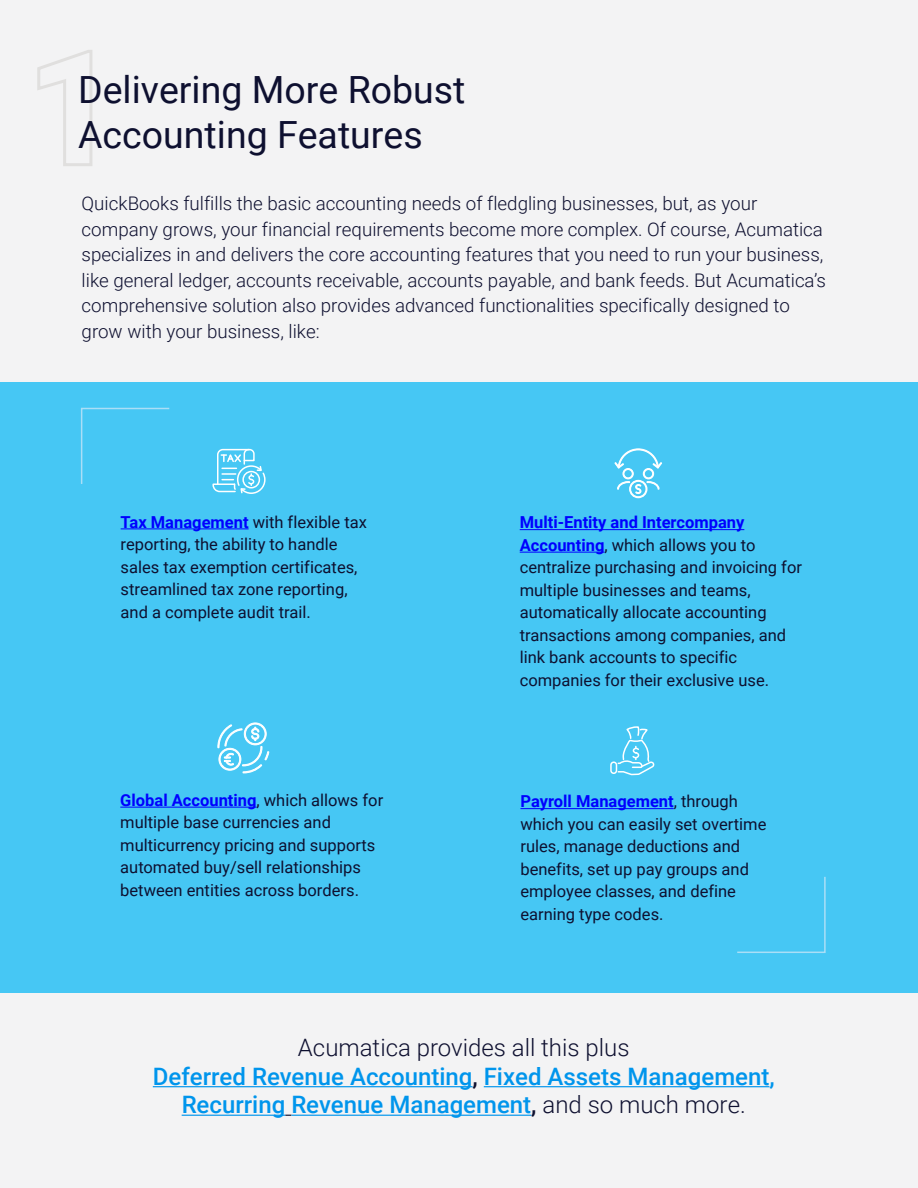
<style>
.page{position:relative;width:918px;height:1188px;background:#f3f3f4}
.page>*{position:absolute;margin:0;border:0;box-sizing:border-box;transform-origin:0 0}
.t1{font:37.5px/45px "Roboto";color:#0e1030}
.t2{font:500 24px/28.5px "Roboto";color:#0095ec;text-align:center}
.t3{font:300 18.75px/25.5px "Roboto";color:#0e1030}
.t4{font:16.5px/22.5px "Roboto";color:#0e1030}
.s1{font-weight:700;color:#00f}
.s2{font-weight:300;color:#0e1030}
.s3{color:#0e1030}
</style>
<div class="page">
<div style="left:0;top:382px;width:918px;height:611px;background:#46c7f4"></div>
<svg style="left:37px;top:50px;width:55px;height:116px"></svg>
<hr style="left:153px;top:1086px;width:320px;height:1px;background:#0095ec">
<hr style="left:484px;top:1086px;width:285px;height:1px;background:#0095ec">
<hr style="left:182px;top:1115px;width:103px;height:1px;background:#0095ec">
<hr style="left:291px;top:1115px;width:240px;height:1px;background:#0095ec">
<hr style="left:121px;top:528px;width:128px;height:1px;background:#00f">
<hr style="left:520px;top:529px;width:224px;height:1px;background:#00f">
<hr style="left:520px;top:552px;width:84px;height:1px;background:#00f">
<hr style="left:120px;top:807px;width:137px;height:1px;background:#00f">
<hr style="left:520px;top:808px;width:154px;height:1px;background:#00f">
<svg style="left:212px;top:448px;width:54px;height:46px"></svg>
<div style="left:610px;top:761px;width:7px;height:13px;border:2px solid #fff;border-radius:3px"></div>
<svg style="left:617px;top:726px;width:38px;height:50px"></svg>
<svg style="left:614px;top:448px;width:48px;height:50px"></svg>
<svg style="left:217px;top:723px;width:52px;height:50px"></svg>
<svg style="left:81px;top:408px;width:88px;height:76px"></svg>
<svg style="left:737px;top:877px;width:89px;height:76px"></svg>
<h1 class="t1" style="left:78px;top:66px;width:389px">Delivering More Robust<br>Accounting Features</h1>
<p class="t3" style="left:82px;top:190px;width:746px">QuickBooks fulfills the basic accounting needs of fledgling businesses, but, as your company grows, your financial requirements become more complex. Of course, Acumatica specializes in and delivers the core accounting features that you need to run your business, like general ledger, accounts receivable, accounts payable, and bank feeds. But Acumatica’s comprehensive solution also provides advanced functionalities specifically designed to grow with your business, like:</p>
<p class="t4" style="left:121px;top:510px;width:248px"><span class="s1">Tax Management</span> with flexible tax reporting, the ability to handle sales tax exemption certificates, streamlined tax zone reporting, and a complete audit trail.</p>
<p class="t4" style="left:520px;top:511px;width:284px"><span class="s1">Multi-Entity and Intercompany Accounting</span>, which allows you to centralize purchasing and invoicing for multiple businesses and teams, automatically allocate accounting transactions among companies, and link bank accounts to specific companies for their exclusive use.</p>
<p class="t4" style="left:120px;top:788px;width:264px"><span class="s1">Global Accounting</span>, which allows for multiple base currencies and multicurrency pricing and supports automated buy/sell relationships between entities across borders.</p>
<p class="t4" style="left:520px;top:790px;width:247px"><span class="s1">Payroll Management</span>, through which you can easily set overtime rules, manage deductions and benefits, set up pay groups and employee classes, and define earning type codes.</p>
<h2 class="t2" style="left:153px;top:1033px;width:623px"><span class="s2">Acumatica provides all this plus<br></span>Deferred Revenue Accounting<span class="s3">,</span> Fixed Assets Management,<br>Recurring Revenue Management<span class="s3">,</span> <span class="s2">and so much more.</span></h2>
</div>
